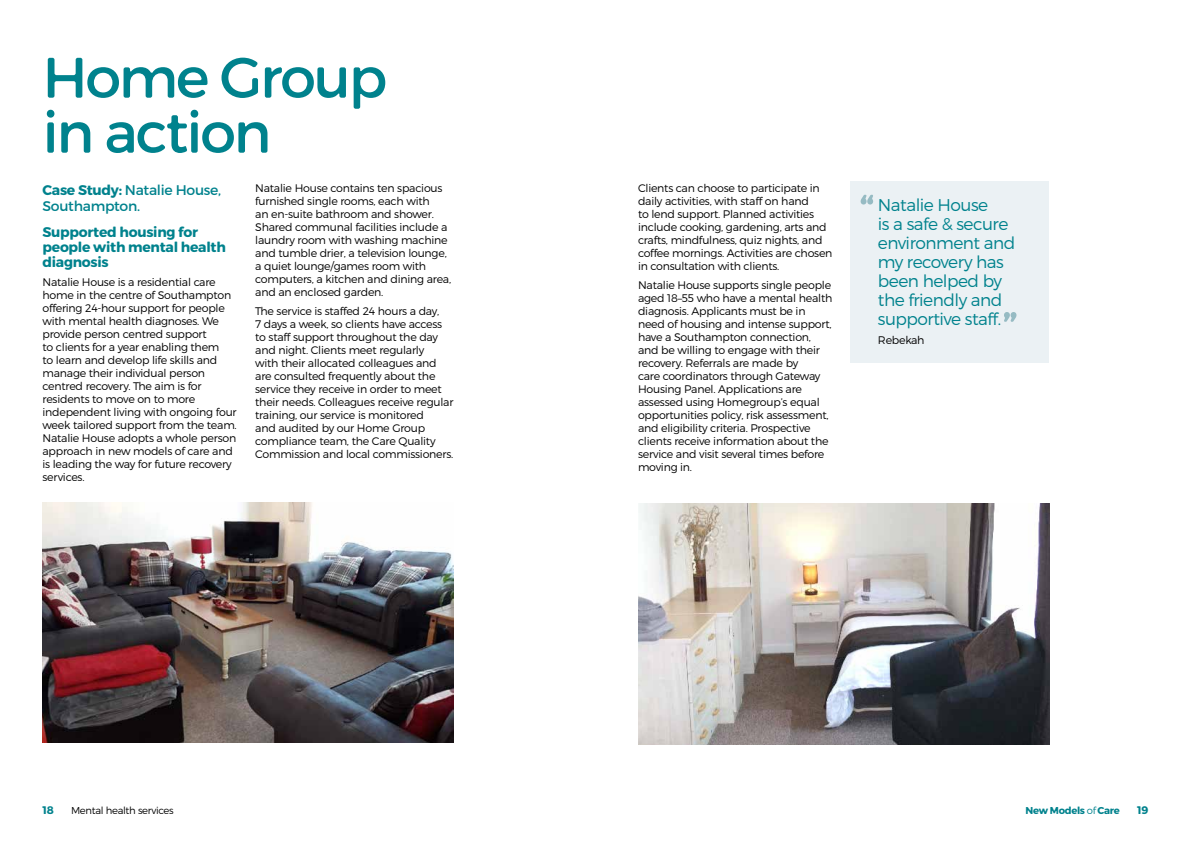
<style>
.page{position:relative;width:1191px;height:842px;background:#fff}
.page>*{position:absolute;margin:0;border:0;box-sizing:border-box;transform-origin:0 0}
.t1{font:57px/55px "Trueno Round";letter-spacing:-.04em;color:#00828d}
.t2{font:17px/19px "Trueno Lt";letter-spacing:-.03em;color:#00828d}
.t3{font:14px/15px "Trueno Round Bd";letter-spacing:-.02em;color:#00828d}
.t4{font:14px/16px "Trueno Rg";letter-spacing:-.02em;color:#00828d}
.t5{font:11px/13px "Trueno Lt";letter-spacing:-.02em;color:#000}
.t6{font:11px "Trueno Round Bd";color:#00828d}
.t7{font:10px "Trueno Lt";letter-spacing:-.03em;color:#000}
.t8{font:10px "Trueno Round Bd";letter-spacing:-.03em;color:#00828d}
.s1{font-family:"Trueno Bd"}
.s2{font-family:"Trueno Lt"}
</style>
<div class="page">
<div style="left:850px;top:181px;width:199px;height:182px;background:#ebf1f4"></div>
<svg style="left:860px;top:195px;width:13px;height:10px"></svg>
<svg style="left:1004px;top:312px;width:12px;height:10px"></svg>
<img style="left:43px;top:503px;width:411px;height:240px">
<img style="left:638px;top:503px;width:411px;height:241px">
<h1 class="t1" style="left:43px;top:50px;width:346px">Home Group in action</h1>
<p class="t4" style="left:43px;top:182px;width:180px"><span class="s1">Case Study:</span> Natalie House,<br>Southampton.</p>
<p class="t3" style="left:43px;top:225px;width:185px">Supported housing for people with mental health diagnosis</p>
<p class="t5" style="left:43px;top:275px;width:196px">Natalie House is a residential care home in the centre of Southampton offering 24-hour support for people with mental health diagnoses. We provide person centred support<br>to clients for a year enabling them<br>to learn and develop life skills and manage their individual person centred recovery. The aim is for residents to move on to more independent living with ongoing four week tailored support from the team.<br>Natalie House adopts a whole person approach in new models of care and is leading the way for future recovery services.</p>
<p class="t5" style="left:255px;top:182px;width:197px">Natalie House contains ten spacious furnished single rooms, each with<br>an en-suite bathroom and shower.<br>Shared communal facilities include a laundry room with washing machine and tumble drier, a television lounge, a quiet lounge/games room with computers, a kitchen and dining area, and an enclosed garden.</p>
<p class="t5" style="left:255px;top:304px;width:200px">The service is staffed 24 hours a day,<br>7 days a week, so clients have access to staff support throughout the day and night. Clients meet regularly<br>with their allocated colleagues and are consulted frequently about the service they receive in order to meet their needs. Colleagues receive regular training, our service is monitored<br>and audited by our Home Group compliance team, the Care Quality Commission and local commissioners.</p>
<p class="t5" style="left:638px;top:181px;width:196px">Clients can choose to participate in daily activities, with staff on hand<br>to lend support. Planned activities include cooking, gardening, arts and crafts, mindfulness, quiz nights, and coffee mornings. Activities are chosen in consultation with clients.</p>
<p class="t5" style="left:638px;top:278px;width:196px">Natalie House supports single people aged 18–55 who have a mental health diagnosis. Applicants must be in need of housing and intense support, have a Southampton connection, and be willing to engage with their recovery. Referrals are made by<br>care coordinators through Gateway Housing Panel. Applications are assessed using Homegroup’s equal opportunities policy, risk assessment, and eligibility criteria. Prospective clients receive information about the service and visit several times before moving in.</p>
<h2 class="t2" style="left:878px;top:195px;width:139px">Natalie House<br>is a safe &amp; secure environment and my recovery has been helped by the friendly and supportive staff.</h2>
<p class="t5" style="left:878px;top:333px;width:48px">Rebekah</p>
<p class="t6" style="left:43px;top:803px;width:13px">18</p>
<p class="t7" style="left:71px;top:804px;width:104px">Mental health services</p>
<p class="t8" style="left:1025px;top:804px;width:96px">New Models <span class="s2">of</span> Care</p>
<p class="t6" style="left:1137px;top:803px;width:13px">19</p>
</div>
